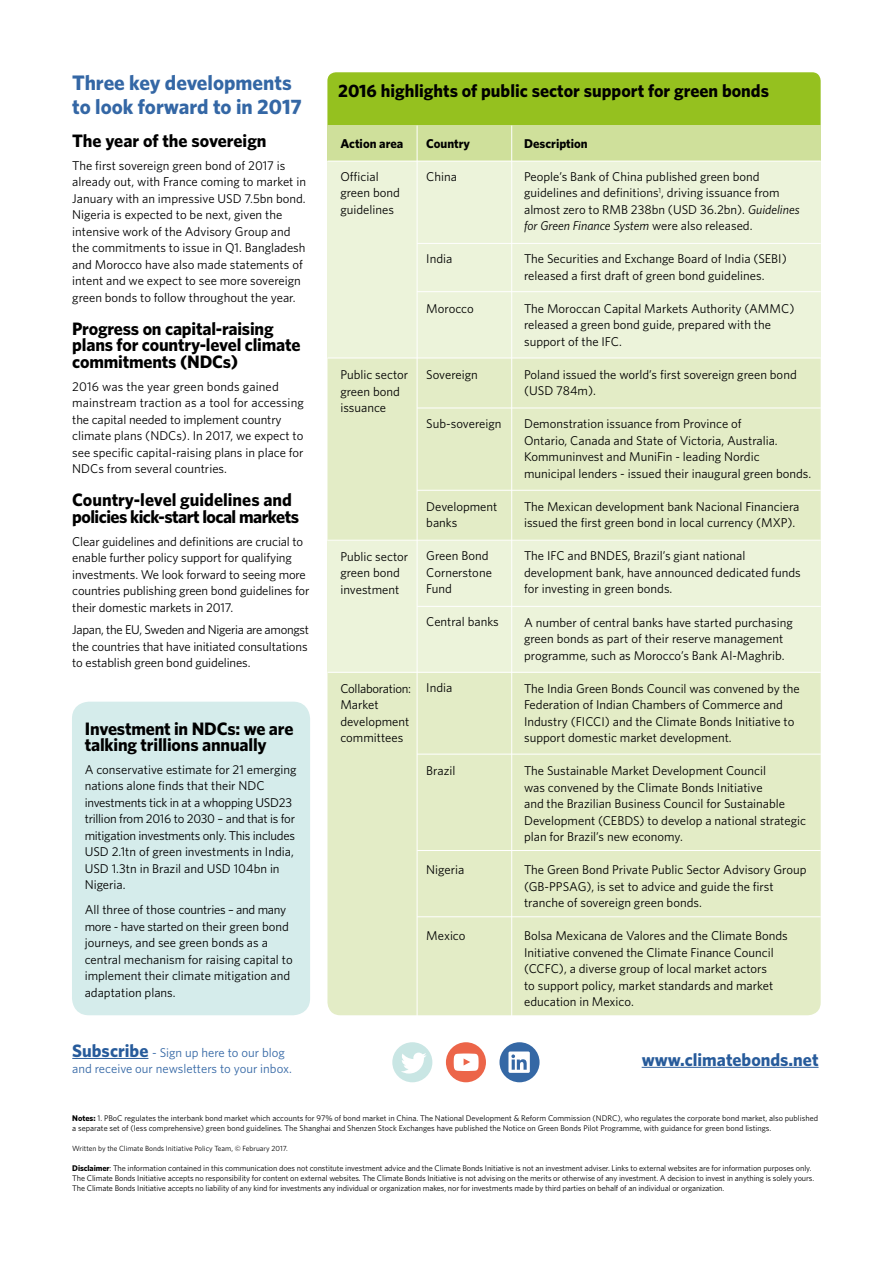
<style>
.page{position:relative;width:893px;height:1263px;background:#fff}
.page>*{position:absolute;margin:0;border:0;box-sizing:border-box;transform-origin:0 0}
.t1{font:700 21px/24px "Whitney";color:#3467a5}
.t2{font:700 18px/16.5px "Whitney";letter-spacing:-.01em;color:#000}
.t3{font:700 18px/16.5px "Whitney";letter-spacing:-.03em;color:#000}
.t4{font:700 18px "Whitney";color:#275b9b}
.t5{font:12.75px/16.5px "Whitney";color:#000}
.t6{font:12.75px/16.5px "Whitney";color:#3467a5}
.t7{font:700 12.75px "Whitney";color:#000}
.t8{font:8.25px/9.8px "Whitney";letter-spacing:-.01em;color:#000}
.t9{font:7.5px "Whitney";color:#000}
.s1{font-weight:700;font-size:18px;color:#275b9b}
.s2{font-style:italic}
.s3{font-weight:700}
</style>
<div class="page">
<div style="left:327px;top:137px;width:494px;height:878px;background:#e3ecc6;border-radius:13px"></div>
<div style="left:327px;top:72px;width:494px;height:72px;background:#95c11f;border-radius:9px"></div>
<div style="left:327px;top:126px;width:494px;height:35px;background:#cfe09b"></div>
<div style="left:327px;top:162px;width:494px;height:196px;background:#ecf3da"></div>
<div style="left:327px;top:541px;width:494px;height:132px;background:#ecf3da"></div>
<hr style="left:327px;top:161px;width:494px;height:1px;background:#fff">
<hr style="left:417px;top:243px;width:404px;height:1px;background:#fff">
<hr style="left:417px;top:291px;width:404px;height:1px;background:#fff">
<hr style="left:417px;top:408px;width:404px;height:1px;background:#fff">
<hr style="left:417px;top:490px;width:404px;height:1px;background:#fff">
<hr style="left:417px;top:606px;width:404px;height:1px;background:#fff">
<hr style="left:417px;top:754px;width:404px;height:1px;background:#fff">
<hr style="left:417px;top:850px;width:404px;height:1px;background:#fff">
<hr style="left:417px;top:916px;width:404px;height:1px;background:#fff">
<hr style="left:327px;top:358px;width:494px;height:1px;background:#fff">
<hr style="left:327px;top:540px;width:494px;height:1px;background:#fff">
<hr style="left:327px;top:672px;width:494px;height:1px;background:#fff">
<hr style="left:417px;top:126px;width:1px;height:899px;background:#fff">
<hr style="left:511px;top:126px;width:1px;height:892px;background:#fff">
<div style="left:72px;top:702px;width:238px;height:313px;background:#d5eceb;border-radius:17px"></div>
<hr style="left:642px;top:1067px;width:177px;height:1px;background:#275b9b">
<div style="left:446px;top:1042px;width:40px;height:40px;background:#ec6549;border-radius:50%"></div>
<svg style="left:454px;top:1053px;width:25px;height:18px"></svg>
<div style="left:499px;top:1042px;width:41px;height:40px;background:#3568a5;border-radius:50%"></div>
<svg style="left:508px;top:1051px;width:22px;height:22px"></svg>
<div style="left:392px;top:1042px;width:40px;height:40px;background:#c9e6e4;border-radius:50%"></div>
<svg style="left:401px;top:1052px;width:25px;height:21px"></svg>
<hr style="left:72px;top:1058px;width:76px;height:1px;background:#275b9b">
<h1 class="t1" style="left:72px;top:70px;width:231px">Three key developments to look forward to in 2017</h1>
<h2 class="t2" style="left:72px;top:132px;width:196px">The year of the sovereign</h2>
<p class="t5" style="left:72px;top:157px;width:235px">The first sovereign green bond of 2017 is already out, with France coming to market in January with an impressive USD 7.5bn bond.<br>Nigeria is expected to be next, given the intensive work of the Advisory Group and the commitments to issue in Q1. Bangladesh and Morocco have also made statements of intent and we expect to see more sovereign green bonds to follow throughout the year.</p>
<h2 class="t2" style="left:72px;top:320px;width:230px">Progress on capital-raising plans for country-level climate commitments (NDCs)</h2>
<p class="t5" style="left:72px;top:378px;width:233px">2016 was the year green bonds gained mainstream traction as a tool for accessing the capital needed to implement country climate plans (NDCs). In 2017, we expect to see specific capital-raising plans in place for NDCs from several countries.</p>
<h2 class="t3" style="left:72px;top:491px;width:228px">Country-level guidelines and policies kick-start local markets</h2>
<p class="t5" style="left:72px;top:533px;width:239px">Clear guidelines and definitions are crucial to enable further policy support for qualifying investments. We look forward to seeing more countries publishing green bond guidelines for their domestic markets in 2017.</p>
<p class="t5" style="left:72px;top:621px;width:238px;text-align:justify">Japan, the EU, Sweden and Nigeria are amongst the countries that have initiated consultations to establish green bond guidelines.</p>
<h2 class="t2" style="left:85px;top:719px;width:210px">Investment in NDCs: we are talking trillions annually</h2>
<p class="t5" style="left:85px;top:761px;width:213px">A conservative estimate for 21 emerging nations alone finds that their NDC investments tick in at a whopping USD23 trillion from 2016 to 2030 – and that is for mitigation investments only. This includes USD 2.1tn of green investments in India, USD 1.3tn in Brazil and USD 104bn in Nigeria.</p>
<p class="t5" style="left:85px;top:901px;width:209px">All three of those countries – and many more - have started on their green bond journeys, and see green bonds as a central mechanism for raising capital to implement their climate mitigation and adaptation plans.</p>
<p class="t6" style="left:72px;top:1044px;width:221px"><span class="s1">Subscribe</span> - Sign up here to our blog and receive our newsletters to your inbox.</p>
<h2 class="t2" style="left:338px;top:82px;width:432px">2016 highlights of public sector support for green bonds</h2>
<p class="t7" style="left:340px;top:135px;width:64px">Action area</p>
<p class="t5" style="left:340px;top:168px;width:61px">Official green bond guidelines</p>
<p class="t7" style="left:524px;top:135px;width:65px">Description</p>
<p class="t5" style="left:524px;top:168px;width:277px">People’s Bank of China published green bond guidelines and definitions<sup>1</sup>, driving issuance from almost zero to RMB 238bn (USD 36.2bn). <span class="s2">Guidelines for Green Finance System</span> were also released.</p>
<p class="t5" style="left:524px;top:250px;width:264px">The Securities and Exchange Board of India (SEBI) released a first draft of green bond guidelines.</p>
<p class="t5" style="left:524px;top:300px;width:272px">The Moroccan Capital Markets Authority (AMMC) released a green bond guide, prepared with the support of the IFC.</p>
<p class="t5" style="left:524px;top:366px;width:274px">Poland issued the world’s first sovereign green bond (USD 784m).</p>
<p class="t5" style="left:524px;top:415px;width:289px">Demonstration issuance from Province of<br>Ontario, Canada and State of Victoria, Australia.<br>Kommuninvest and MuniFin - leading Nordic municipal lenders - issued their inaugural green bonds.</p>
<p class="t5" style="left:524px;top:498px;width:277px">The Mexican development bank Nacional Financiera issued the first green bond in local currency (MXP).</p>
<p class="t5" style="left:524px;top:547px;width:278px">The IFC and BNDES, Brazil’s giant national development bank, have announced dedicated funds for investing in green bonds.</p>
<p class="t5" style="left:524px;top:613px;width:270px">A number of central banks have started purchasing green bonds as part of their reserve management programme, such as Morocco’s Bank Al-Maghrib.</p>
<p class="t5" style="left:524px;top:679px;width:277px">The India Green Bonds Council was convened by the Federation of Indian Chambers of Commerce and Industry (FICCI) and the Climate Bonds Initiative to support domestic market development.</p>
<p class="t5" style="left:524px;top:762px;width:283px">The Sustainable Market Development Council<br>was convened by the Climate Bonds Initiative<br>and the Brazilian Business Council for Sustainable Development (CEBDS) to develop a national strategic plan for Brazil’s new economy.</p>
<p class="t5" style="left:524px;top:861px;width:284px">The Green Bond Private Public Sector Advisory Group (GB-PPSAG), is set to advice and guide the first tranche of sovereign green bonds.</p>
<p class="t5" style="left:524px;top:927px;width:265px">Bolsa Mexicana de Valores and the Climate Bonds Initiative convened the Climate Finance Council (CCFC), a diverse group of local market actors<br>to support policy, market standards and market education in Mexico.</p>
<p class="t7" style="left:426px;top:135px;width:45px">Country</p>
<p class="t5" style="left:426px;top:168px;width:32px">China</p>
<p class="t5" style="left:426px;top:250px;width:28px">India</p>
<p class="t5" style="left:426px;top:300px;width:49px">Morocco</p>
<p class="t5" style="left:340px;top:366px;width:69px">Public sector green bond issuance</p>
<p class="t5" style="left:426px;top:366px;width:53px">Sovereign</p>
<p class="t5" style="left:426px;top:415px;width:77px">Sub-sovereign</p>
<p class="t5" style="left:426px;top:498px;width:73px">Development banks</p>
<p class="t5" style="left:426px;top:547px;width:67px">Green Bond<br>Cornerstone<br>Fund</p>
<p class="t5" style="left:426px;top:613px;width:74px">Central banks</p>
<p class="t5" style="left:340px;top:547px;width:69px">Public sector green bond investment</p>
<p class="t5" style="left:426px;top:679px;width:28px">India</p>
<p class="t5" style="left:340px;top:679px;width:72px">Collaboration:<br>Market development committees</p>
<p class="t5" style="left:426px;top:762px;width:31px">Brazil</p>
<p class="t5" style="left:426px;top:861px;width:40px">Nigeria</p>
<p class="t5" style="left:426px;top:927px;width:41px">Mexico</p>
<h2 class="t4" style="left:642px;top:1047px;width:178px">www.climatebonds.net</h2>
<p class="t8" style="left:72px;top:1113px;width:747px"><span class="s3">Notes:</span> 1. PBoC regulates the interbank bond market which accounts for 97% of bond market in China. The National Development &amp; Reform Commission (NDRC), who regulates the corporate bond market, also published a separate set of (less comprehensive) green bond guidelines. The Shanghai and Shenzen Stock Exchanges have published the Notice on Green Bonds Pilot Programme, with guidance for green bond listings.</p>
<p class="t9" style="left:72px;top:1143px;width:217px">Written by the Climate Bonds Initiative Policy Team, © February 2017.</p>
<p class="t8" style="left:72px;top:1163px;width:743px"><span class="s3">Disclaimer</span>: The information contained in this communication does not constitute investment advice and the Climate Bonds Initiative is not an investment adviser. Links to external websites are for information purposes only.<br>The Climate Bonds Initiative accepts no responsibility for content on external websites. The Climate Bonds Initiative is not advising on the merits or otherwise of any investment. A decision to invest in anything is solely yours.<br>The Climate Bonds Initiative accepts no liability of any kind for investments any individual or organization makes, nor for investments made by third parties on behalf of an individual or organization.</p>
</div>
